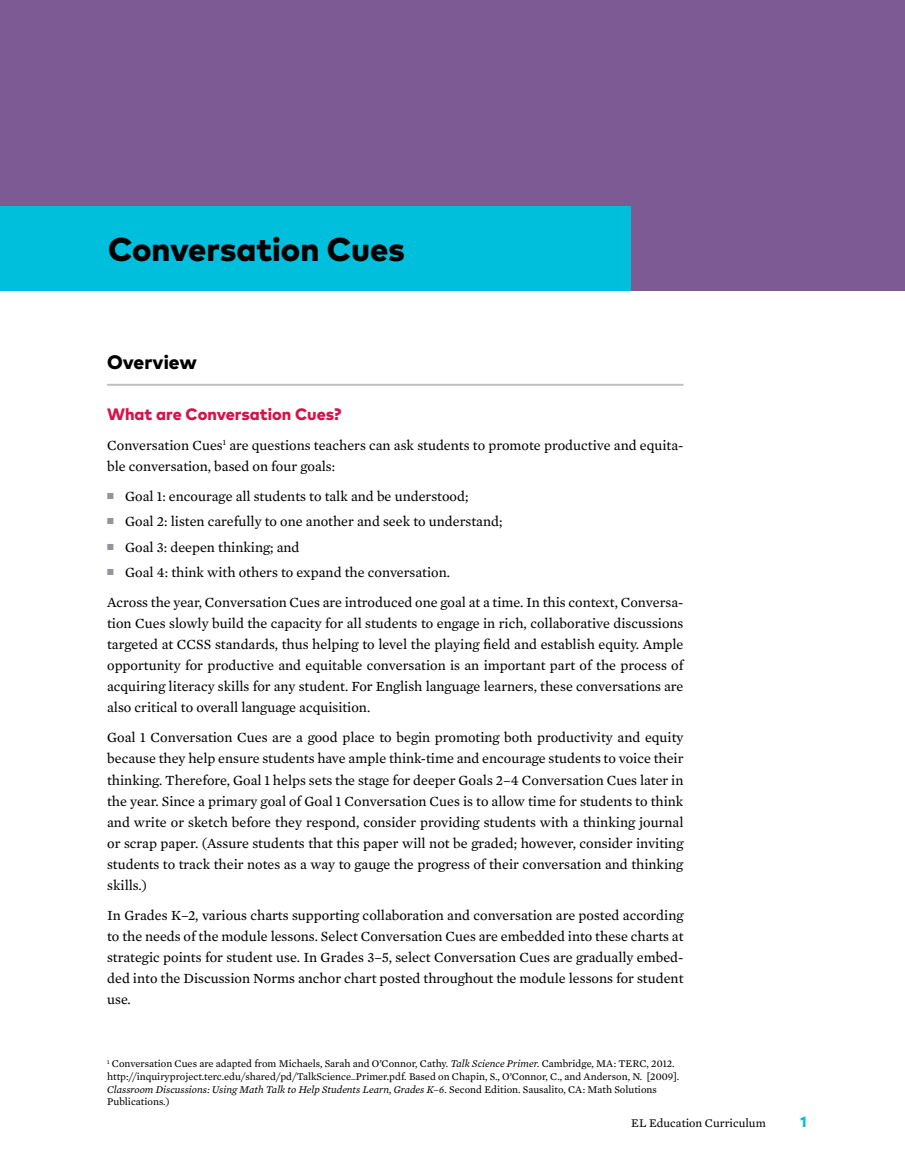
<style>
.page{position:relative;width:905px;height:1175px;background:#fff}
.page>*{position:absolute;margin:0;border:0;box-sizing:border-box;transform-origin:0 0}
.t1{font:800 33px "Mark Pro";color:#000}
.t2{font:800 19.5px "Mark Pro";color:#000}
.t3{font:800 16.5px "Mark Pro";color:#d71249}
.t4{font:800 15px "Mark Pro";color:#00bfdc}
.t5{font:14.25px/21px "Mercury Text G2";color:#000;text-align:justify}
.t6{font:12px "Mercury Text G2";color:#000}
.t7{font:10.5px/12.8px "Mercury Text G2";color:#000}
.s1{font-style:italic}
</style>
<div class="page">
<div style="left:0;top:0;width:904px;height:290px;background:#7d5a94"></div>
<div style="left:0;top:206px;width:630px;height:84px;background:#00bfdc"></div>
<hr style="left:107px;top:384px;width:576px;height:2px;background:#bcbec0">
<h1 class="t1" style="left:108px;top:224px;width:298px">Conversation Cues</h1>
<h2 class="t2" style="left:107px;top:347px;width:91px">Overview</h2>
<p class="t3" style="left:107px;top:401px;width:236px">What are Conversation Cues?</p>
<p class="t5" style="left:107px;top:434px;width:577px">Conversation Cues<sup>1</sup> are questions teachers can ask students to promote productive and equita&shy;ble conversation, based on four goals:</p>
<p class="t5" style="left:107px;top:485px;width:363px"><sup>■</sup> Goal 1: encourage all students to talk and be understood;</p>
<p class="t5" style="left:107px;top:510px;width:397px"><sup>■</sup> Goal 2: listen carefully to one another and seek to understand;</p>
<p class="t5" style="left:107px;top:536px;width:194px"><sup>■</sup> Goal 3: deepen thinking; and</p>
<p class="t5" style="left:107px;top:557px;width:577px;line-height:30px"><sup>■</sup> Goal 4: think with others to expand the conversation.<br>Across the year, Conversation Cues are introduced one goal at a time. In this context, Conversa-</p>
<p class="t5" style="left:107px;top:612px;width:578px">tion Cues slowly build the capacity for all students to engage in rich, collaborative discussions targeted at CCSS standards, thus helping to level the playing field and establish equity. Ample opportunity for productive and equitable conversation is an important part of the process of acquiring literacy skills for any student. For English language learners, these conversations are also critical to overall language acquisition.</p>
<p class="t5" style="left:107px;top:726px;width:578px">Goal 1 Conversation Cues are a good place to begin promoting both productivity and equity because they help ensure students have ample think-time and encourage students to voice their thinking. Therefore, Goal 1 helps sets the stage for deeper Goals 2–4 Conversation Cues later in the year. Since a primary goal of Goal 1 Conversation Cues is to allow time for students to think and write or sketch before they respond, consider providing students with a thinking journal or scrap paper. (Assure students that this paper will not be graded; however, consider inviting students to track their notes as a way to gauge the progress of their conversation and thinking skills.)</p>
<p class="t5" style="left:107px;top:903px;width:578px">In Grades K–2, various charts supporting collaboration and conversation are posted according to the needs of the module lessons. Select Conversation Cues are embedded into these charts at strategic points for student use. In Grades 3–5, select Conversation Cues are gradually embed&shy;ded into the Discussion Norms anchor chart posted throughout the module lessons for student use.</p>
<p class="t7" style="left:107px;top:1056px;width:573px"><sup>1</sup> Conversation Cues are adapted from Michaels, Sarah and O’Connor, Cathy. <span class="s1">Talk Science Primer.</span> Cambridge, MA: TERC, 2012. http://inquiryproject.terc.edu/shared/pd/TalkScience_Primer.pdf. Based on Chapin, S., O’Connor, C., and Anderson, N. [2009].<br><span class="s1">Classroom Discussions: Using Math Talk to Help Students Learn, Grades K–6.</span> Second Edition. Sausalito, CA: Math Solutions Publications.)</p>
<p class="t6" style="left:631px;top:1114px;width:136px">EL Education Curriculum</p>
<p class="t4" style="left:800px;top:1110px;width:8px">1</p>
</div>
